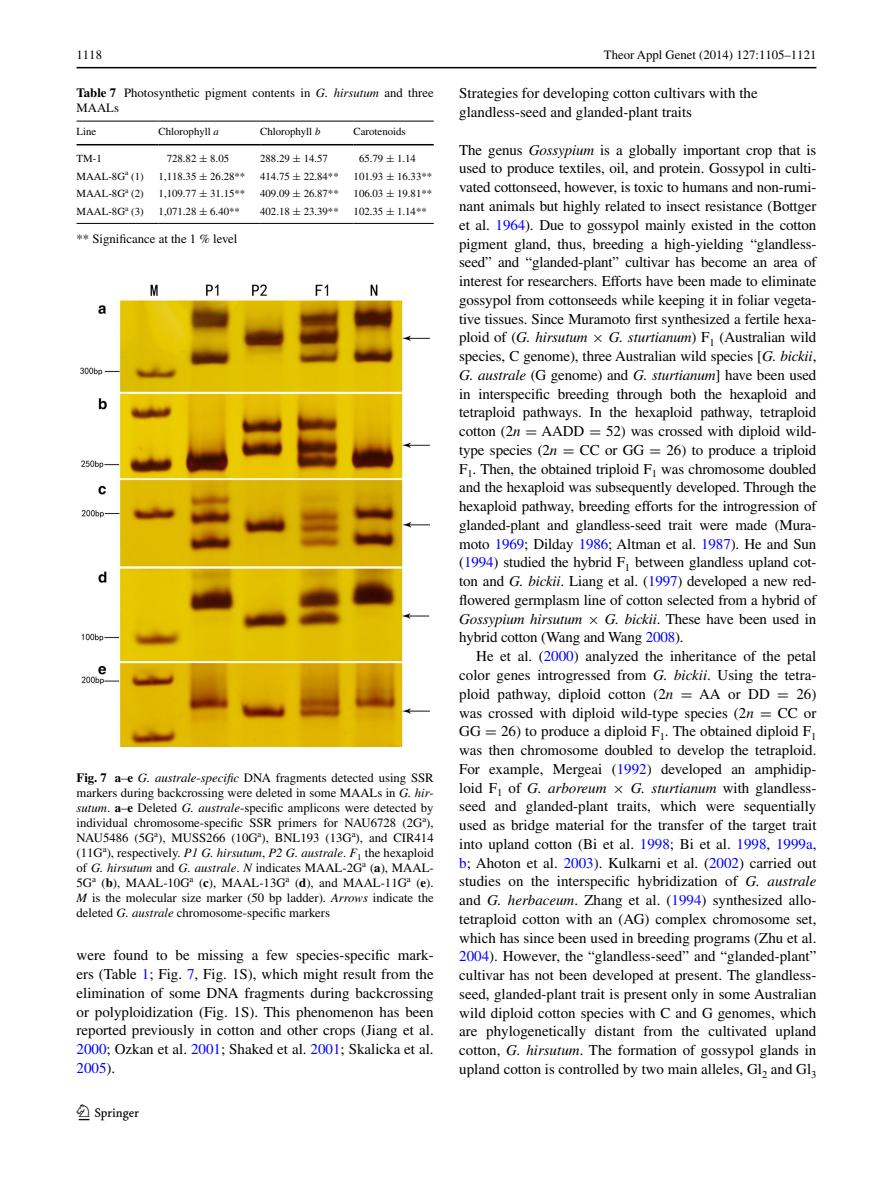
<style>
.page{position:relative;width:893px;height:1187px;background:#fff}
.page>*{position:absolute;margin:0;border:0;box-sizing:border-box;transform-origin:0 0}
.t1{font:22.5px "Springnew";color:#000}
.t2{font:15px/18.8px "Times";color:#000;text-align:justify}
.t3{font:12.75px/15px "Times";color:#000}
.t4{font:10.8px "Times";color:#000}
.s1{font-weight:700}
.s2{font-style:italic}
.s3{font-family:"MTSY"}
.s4{color:#00f}
</style>
<div class="page">
<hr style="left:77px;top:67px;width:739px;height:1px;background:#000">
<hr style="left:77px;top:121px;width:82px;height:1px;background:#000">
<hr style="left:77px;top:144px;width:82px;height:1px;background:#000">
<hr style="left:159px;top:121px;width:101px;height:1px;background:#000">
<hr style="left:159px;top:144px;width:101px;height:1px;background:#000">
<hr style="left:260px;top:121px;width:94px;height:1px;background:#000">
<hr style="left:260px;top:144px;width:94px;height:1px;background:#000">
<hr style="left:354px;top:121px;width:80px;height:1px;background:#000">
<hr style="left:354px;top:144px;width:80px;height:1px;background:#000">
<hr style="left:77px;top:223px;width:82px;height:1px;background:#000">
<hr style="left:159px;top:223px;width:101px;height:1px;background:#000">
<hr style="left:260px;top:223px;width:94px;height:1px;background:#000">
<hr style="left:354px;top:223px;width:80px;height:1px;background:#000">
<img style="left:81px;top:285px;width:348px;height:461px">
<p class="t3" style="left:77px;top:48px;width:27px">1118</p>
<p class="t3" style="left:604px;top:48px;width:214px">Theor Appl Genet (2014) 127:1105–1121</p>
<p class="t3" style="left:77px;top:85px;width:359px"><span class="s1">Table 7</span> Photosynthetic pigment contents in <span class="s2">G. hirsutum</span> and three<br>MAALs</p>
<p class="t4" style="left:77px;top:125px;width:21px">Line</p>
<p class="t4" style="left:159px;top:125px;width:62px">Chlorophyll <span class="s2">a</span></p>
<p class="t4" style="left:260px;top:125px;width:62px">Chlorophyll <span class="s2">b</span></p>
<p class="t4" style="left:354px;top:125px;width:54px">Carotenoids</p>
<p class="t4" style="left:77px;top:152px;width:27px">TM-1</p>
<p class="t4" style="left:167px;top:152px;width:64px">728.82 <span class="s3">±</span> 8.05</p>
<p class="t4" style="left:260px;top:152px;width:69px">288.29 <span class="s3">±</span> 14.57</p>
<p class="t4" style="left:359px;top:152px;width:59px">65.79 <span class="s3">±</span> 1.14</p>
<p class="t4" style="left:77px;top:170px;width:69px">MAAL-8G<sup>a</sup> (1)</p>
<p class="t4" style="left:159px;top:170px;width:88px">1,118.35 <span class="s3">±</span> 26.28**</p>
<p class="t4" style="left:260px;top:170px;width:80px">414.75 <span class="s3">±</span> 22.84**</p>
<p class="t4" style="left:354px;top:170px;width:80px">101.93 <span class="s3">±</span> 16.33**</p>
<p class="t4" style="left:77px;top:187px;width:69px">MAAL-8G<sup>a</sup> (2)</p>
<p class="t4" style="left:159px;top:187px;width:88px">1,109.77 <span class="s3">±</span> 31.15**</p>
<p class="t4" style="left:260px;top:187px;width:80px">409.09 <span class="s3">±</span> 26.87**</p>
<p class="t4" style="left:354px;top:187px;width:80px">106.03 <span class="s3">±</span> 19.81**</p>
<p class="t4" style="left:77px;top:205px;width:69px">MAAL-8G<sup>a</sup> (3)</p>
<p class="t4" style="left:159px;top:205px;width:83px">1,071.28 <span class="s3">±</span> 6.40**</p>
<p class="t4" style="left:260px;top:205px;width:80px">402.18 <span class="s3">±</span> 23.39**</p>
<p class="t4" style="left:354px;top:205px;width:75px">102.35 <span class="s3">±</span> 1.14**</p>
<p class="t3" style="left:77px;top:231px;width:162px">** Significance at the 1 % level</p>
<p class="t3" style="left:77px;top:770px;width:359px;text-align:justify"><span class="s1">Fig. 7 a</span>–<span class="s1">e</span> <span class="s2">G. australe</span>-<span class="s2">specific</span> DNA fragments detected using SSR markers during backcrossing were deleted in some MAALs in <span class="s2">G. hir&shy;sutum</span>. <span class="s1">a</span>–<span class="s1">e</span> Deleted <span class="s2">G. australe</span>-specific amplicons were detected by individual chromosome-specific SSR primers for NAU6728 (2G<sup>a</sup>), NAU5486 (5G<sup>a</sup>), MUSS266 (10G<sup>a</sup>), BNL 193 (13G<sup>a</sup>), and CIR414 (11G<sup>a</sup>), respectively. <span class="s2">P1 G. hirsutum</span>, <span class="s2">P2 G. australe</span>. <span class="s2">F</span><sub>1</sub> the hexaploid of <span class="s2">G. hirsutum</span> and <span class="s2">G. australe</span>. <span class="s2">N</span> indicates MAAL-2G<sup>a</sup> (<span class="s1">a</span>), MAAL-5G<sup>a</sup> (<span class="s1">b</span>), MAAL-10G<sup>a</sup> (<span class="s1">c</span>), MAAL-13G<sup>a</sup> (<span class="s1">d</span>), and MAAL-11G<sup>a</sup> (<span class="s1">e</span>).<br><span class="s2">M</span> is the molecular size marker (50 bp ladder). <span class="s2">Arrows</span> indicate the deleted <span class="s2">G. australe</span> chromosome-specific markers</p>
<p class="t2" style="left:77px;top:945px;width:359px">were found to be missing a few species-specific mark&shy;ers (Table <span class="s4">1</span>; Fig. <span class="s4">7</span>, Fig. 1S), which might result from the elimination of some DNA fragments during backcrossing or polyploidization (Fig. 1S). This phenomenon has been reported previously in cotton and other crops (Jiang et al.<br><span class="s4">2000</span>; Ozkan et al. <span class="s4">2001</span>; Shaked et al. <span class="s4">2001</span>; Skalicka et al.<br><span class="s4">2005</span>).</p>
<h1 class="t1" style="left:79px;top:1104px;width:62px">1 3</h1>
<p class="t2" style="left:459px;top:84px;width:300px">Strategies for developing cotton cultivars with the glandless‑seed and glanded‑plant traits</p>
<p class="t2" style="left:459px;top:140px;width:359px">The genus <span class="s2">Gossypium</span> is a globally important crop that is used to produce textiles, oil, and protein. Gossypol in culti&shy;vated cottonseed, however, is toxic to humans and non-rumi&shy;nant animals but highly related to insect resistance (Bottger et al. <span class="s4">1964</span>). Due to gossypol mainly existed in the cotton pigment gland, thus, breeding a high-yielding “glandless&shy;seed” and “glanded-plant” cultivar has become an area of interest for researchers. Efforts have been made to eliminate gossypol from cottonseeds while keeping it in foliar vegeta&shy;tive tissues. Since Muramoto first synthesized a fertile hexa&shy;ploid of (<span class="s2">G. hirsutum</span> <span class="s3">×</span> <span class="s2">G. sturtianum</span>) F<sub>1</sub> (Australian wild species, C genome), three Australian wild species [<span class="s2">G. bickii</span>, <span class="s2">G. australe</span> (G genome) and <span class="s2">G. sturtianum</span>] have been used in interspecific breeding through both the hexaploid and tetraploid pathways. In the hexaploid pathway, tetraploid cotton (2<span class="s2">n</span> <span class="s3">=</span> AADD <span class="s3">=</span> 52) was crossed with diploid wild&shy;type species (2<span class="s2">n</span> <span class="s3">=</span> CC or GG <span class="s3">=</span> 26) to produce a triploid F<sub>1</sub>. Then, the obtained triploid F<sub>1</sub> was chromosome doubled and the hexaploid was subsequently developed. Through the hexaploid pathway, breeding efforts for the introgression of glanded-plant and glandless-seed trait were made (Mura&shy;moto <span class="s4">1969</span>; Dilday <span class="s4">1986</span>; Altman et al. <span class="s4">1987</span>). He and Sun (<span class="s4">1994</span>) studied the hybrid F<sub>1</sub> between glandless upland cot&shy;ton and <span class="s2">G. bickii</span>. Liang et al. (<span class="s4">1997</span>) developed a new red&shy;flowered germplasm line of cotton selected from a hybrid of <span class="s2">Gossypium hirsutum</span> <span class="s3">×</span> <span class="s2">G. bickii</span>. These have been used in hybrid cotton (Wang and Wang <span class="s4">2008</span>).</p>
<p class="t2" style="left:459px;top:646px;width:359px;text-indent:17px">He et al. (<span class="s4">2000</span>) analyzed the inheritance of the petal color genes introgressed from <span class="s2">G. bickii</span>. Using the tetra&shy;ploid pathway, diploid cotton (2<span class="s2">n</span> <span class="s3">=</span> AA or DD <span class="s3">=</span> 26) was crossed with diploid wild-type species (2<span class="s2">n</span> <span class="s3">=</span> CC or GG <span class="s3">=</span> 26) to produce a diploid F<sub>1</sub>. The obtained diploid F<sub>1 </sub>was then chromosome doubled to develop the tetraploid.<br>For example, Mergeai (<span class="s4">1992</span>) developed an amphidip&shy;loid F<sub>1</sub> of <span class="s2">G. arboreum</span> <span class="s3">×</span> <span class="s2">G. sturtianum</span> with glandless&shy;seed and glanded-plant traits, which were sequentially used as bridge material for the transfer of the target trait into upland cotton (Bi et al. <span class="s4">1998</span>; Bi et al. <span class="s4">1998</span>, <span class="s4">1999a</span>, <span class="s4">b</span>; Ahoton et al. <span class="s4">2003</span>). Kulkarni et al. (<span class="s4">2002</span>) carried out studies on the interspecific hybridization of <span class="s2">G. australe </span>and <span class="s2">G. herbaceum</span>. Zhang et al. (<span class="s4">1994</span>) synthesized allo&shy;tetraploid cotton with an (AG) complex chromosome set, which has since been used in breeding programs (Zhu et al.<br><span class="s4">2004</span>). However, the “glandless-seed” and “glanded-plant” cultivar has not been developed at present. The glandless&shy;seed, glanded-plant trait is present only in some Australian wild diploid cotton species with C and G genomes, which are phylogenetically distant from the cultivated upland cotton, <span class="s2">G. hirsutum</span>. The formation of gossypol glands in upland cotton is controlled by two main alleles, Gl<sub>2</sub> and Gl<sub>3</sub></p>
</div>
